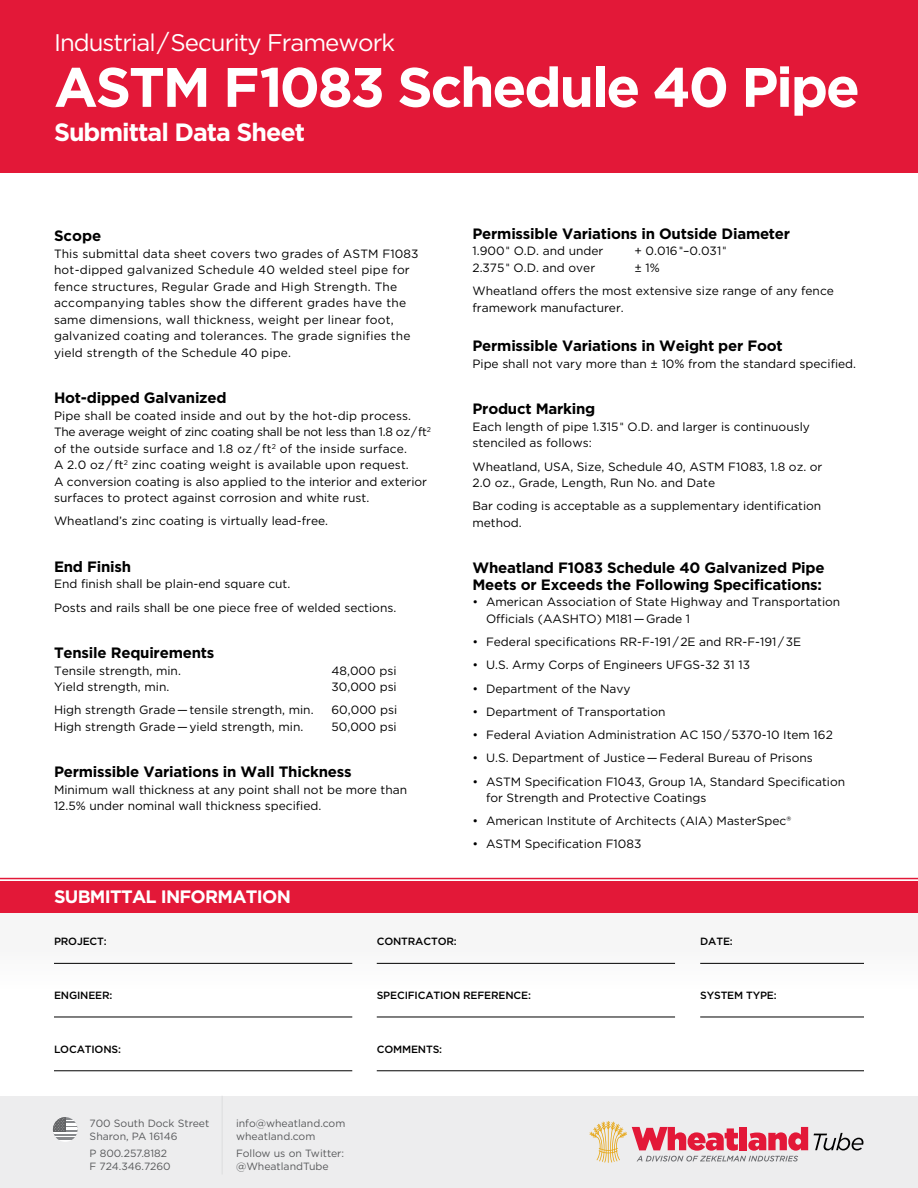
<style>
.page{position:relative;width:918px;height:1188px;background:#fff}
.page>*{position:absolute;margin:0;border:0;box-sizing:border-box;transform-origin:0 0}
.t1{font:700 55.5px "Gotham";letter-spacing:-.04em;color:#fff}
.t2{font:700 25.05px "Gotham";letter-spacing:-.04em;color:#fff}
.t3{font:24px "Gotham";letter-spacing:-.04em;color:#fff}
.t4{font:700 18px "Gotham";letter-spacing:-.04em;color:#fff}
.t5{font:700 15px/16.5px "Gotham";letter-spacing:-.015em;color:#000}
.t6{font:12px/16.5px "Gotham";color:#000}
.t7{font:10.5px/13.5px "Gotham";color:#58595b}
.t8{font:500 10.5px "Gotham";letter-spacing:-.015em;color:#000}
.s1{font-family:"Frutiger LT Std";font-weight:300}
</style>
<div class="page">
<div style="left:0;top:1096px;width:918px;height:92px;background:#ededee"></div>
<hr style="left:222px;top:1096px;width:1px;height:78px;background:#dcddde">
<svg style="left:814px;top:1133px;width:49px;height:17px"></svg>
<svg style="left:590px;top:1121px;width:218px;height:42px"></svg>
<svg style="left:53px;top:1117px;width:25px;height:25px"></svg>
<div style="left:0;top:0;width:918px;height:173px;background:#e31838"></div>
<hr style="left:54px;top:963px;width:298px;height:1px;background:#000">
<hr style="left:54px;top:1017px;width:298px;height:1px;background:#000">
<hr style="left:54px;top:1070px;width:298px;height:1px;background:#000">
<hr style="left:377px;top:963px;width:298px;height:1px;background:#000">
<hr style="left:377px;top:1017px;width:298px;height:1px;background:#000">
<hr style="left:700px;top:963px;width:164px;height:1px;background:#000">
<hr style="left:700px;top:1017px;width:164px;height:1px;background:#000">
<hr style="left:377px;top:1070px;width:487px;height:1px;background:#000">
<hr style="left:0;top:878px;width:918px;height:1px;background:#e31838">
<div style="left:0;top:881px;width:918px;height:32px;background:#e31838"></div>
<h3 class="t3" style="left:54px;top:27px;width:343px">Industrial / Security Framework</h3>
<h1 class="t1" style="left:54px;top:50px;width:807px">ASTM F1083 Schedule 40 Pipe</h1>
<h2 class="t2" style="left:54px;top:115px;width:253px">Submittal Data Sheet</h2>
<p class="t5" style="left:54px;top:228px;width:49px">Scope</p>
<p class="t6" style="left:54px;top:245px;width:366px">This submittal data sheet covers two grades of ASTM F1083 hot-dipped galvanized Schedule 40 welded steel pipe for fence structures, Regular Grade and High Strength. The accompanying tables show the different grades have the same dimensions, wall thickness, weight per linear foot, galvanized coating and tolerances. The grade signifies the yield strength of the Schedule 40 pipe.</p>
<p class="t5" style="left:54px;top:390px;width:174px">Hot-dipped Galvanized</p>
<p class="t6" style="left:54px;top:407px;width:379px">Pipe shall be coated inside and out by the hot-dip process.<br>The average weight of zinc coating shall be not less than 1.8 oz / ft<sup>2 </sup>of the outside surface and 1.8 oz / ft<sup>2</sup> of the inside surface.<br>A 2.0 oz / ft<sup>2</sup> zinc coating weight is available upon request.<br>A conversion coating is also applied to the interior and exterior surfaces to protect against corrosion and white rust.</p>
<p class="t6" style="left:54px;top:513px;width:276px">Wheatland’s zinc coating is virtually lead-free.</p>
<p class="t5" style="left:54px;top:558px;width:79px">End Finish</p>
<p class="t6" style="left:54px;top:572px;width:344px;line-height:23.2px">End finish shall be plain-end square cut.<br>Posts and rails shall be one piece free of welded sections.</p>
<p class="t5" style="left:54px;top:645px;width:162px">Tensile Requirements</p>
<p class="t6" style="left:54px;top:662px;width:128px">Tensile strength, min.</p>
<p class="t6" style="left:332px;top:662px;width:66px">48,000 psi</p>
<p class="t6" style="left:54px;top:678px;width:117px">Yield strength, min.</p>
<p class="t6" style="left:332px;top:678px;width:67px">30,000 psi</p>
<p class="t6" style="left:54px;top:702px;width:261px">High strength Grade — tensile strength, min.</p>
<p class="t6" style="left:332px;top:702px;width:67px">60,000 psi</p>
<p class="t6" style="left:54px;top:718px;width:251px">High strength Grade — yield strength, min.</p>
<p class="t6" style="left:332px;top:718px;width:67px">50,000 psi</p>
<p class="t5" style="left:54px;top:764px;width:299px">Permissible Variations in Wall Thickness</p>
<p class="t6" style="left:54px;top:781px;width:355px">Minimum wall thickness at any point shall not be more than<br>12.5% under nominal wall thickness specified.</p>
<p class="t5" style="left:473px;top:225px;width:319px">Permissible Variations in Outside Diameter</p>
<p class="t6" style="left:473px;top:243px;width:132px">1.900<span class="s1">"</span> O.D. and under</p>
<p class="t6" style="left:635px;top:243px;width:95px">+ 0.016<span class="s1">"</span>–0.031<span class="s1">"</span></p>
<p class="t6" style="left:473px;top:259px;width:124px">2.375<span class="s1">"</span> O.D. and over</p>
<p class="t6" style="left:473px;top:256px;width:363px;line-height:23.2px;text-indent:162px">± 1%<br>Wheatland offers the most extensive size range of any fence</p>
<p class="t6" style="left:473px;top:299px;width:153px">framework manufacturer.</p>
<p class="t5" style="left:473px;top:338px;width:312px">Permissible Variations in Weight per Foot</p>
<p class="t6" style="left:473px;top:355px;width:385px">Pipe shall not vary more than ± 10% from the standard specified.</p>
<p class="t5" style="left:473px;top:401px;width:124px">Product Marking</p>
<p class="t6" style="left:473px;top:418px;width:339px">Each length of pipe 1.315<span class="s1">"</span> O.D. and larger is continuously stenciled as follows:</p>
<p class="t6" style="left:473px;top:458px;width:351px">Wheatland, USA, Size, Schedule 40, ASTM F1083, 1.8 oz. or<br>2.0 oz., Grade, Length, Run No. and Date</p>
<p class="t6" style="left:473px;top:498px;width:350px">Bar coding is acceptable as a supplementary identification method.</p>
<p class="t5" style="left:473px;top:560px;width:354px">Wheatland F1083 Schedule 40 Galvanized Pipe<br>Meets or Exceeds the Following Specifications:</p>
<p class="t6" style="left:486px;top:594px;width:356px;text-indent:-14px">• American Association of State Highway and Transportation<br>Officials (AASHTO) M181 — Grade 1</p>
<p class="t6" style="left:473px;top:633px;width:330px">• Federal specifications RR-F-191 / 2E and RR-F-191 / 3E</p>
<p class="t6" style="left:473px;top:657px;width:279px">• U.S. Army Corps of Engineers UFGS-32 31 13</p>
<p class="t6" style="left:473px;top:680px;width:160px">• Department of the Navy</p>
<p class="t6" style="left:473px;top:703px;width:195px">• Department of Transportation</p>
<p class="t6" style="left:473px;top:726px;width:362px">• Federal Aviation Administration AC 150 / 5370-10 Item 162</p>
<p class="t6" style="left:473px;top:750px;width:342px">• U.S. Department of Justice — Federal Bureau of Prisons</p>
<p class="t6" style="left:486px;top:773px;width:361px;text-indent:-14px">• ASTM Specification F1043, Group 1A, Standard Specification for Strength and Protective Coatings</p>
<p class="t6" style="left:473px;top:813px;width:320px">• American Institute of Architects (AIA) MasterSpec®</p>
<p class="t6" style="left:473px;top:836px;width:170px">• ASTM Specification F1083</p>
<h3 class="t4" style="left:54px;top:885px;width:238px">SUBMITTAL INFORMATION</h3>
<p class="t8" style="left:54px;top:935px;width:54px">PROJECT:</p>
<p class="t8" style="left:377px;top:935px;width:82px">CONTRACTOR:</p>
<p class="t8" style="left:700px;top:935px;width:34px">DATE:</p>
<p class="t8" style="left:54px;top:989px;width:60px">ENGINEER:</p>
<p class="t8" style="left:377px;top:989px;width:156px">SPECIFICATION REFERENCE:</p>
<p class="t8" style="left:700px;top:989px;width:78px">SYSTEM TYPE:</p>
<p class="t8" style="left:54px;top:1042px;width:69px">LOCATIONS:</p>
<p class="t8" style="left:377px;top:1042px;width:67px">COMMENTS:</p>
<p class="t7" style="left:90px;top:1116px;width:121px">700 South Dock Street<br>Sharon, PA 16146</p>
<p class="t7" style="left:90px;top:1146px;width:83px">P 800.257.8182<br>F 724.346.7260</p>
<p class="t7" style="left:236px;top:1116px;width:111px">info@wheatland.com wheatland.com</p>
<p class="t7" style="left:236px;top:1146px;width:110px">Follow us on Twitter: @WheatlandTube</p>
</div>
